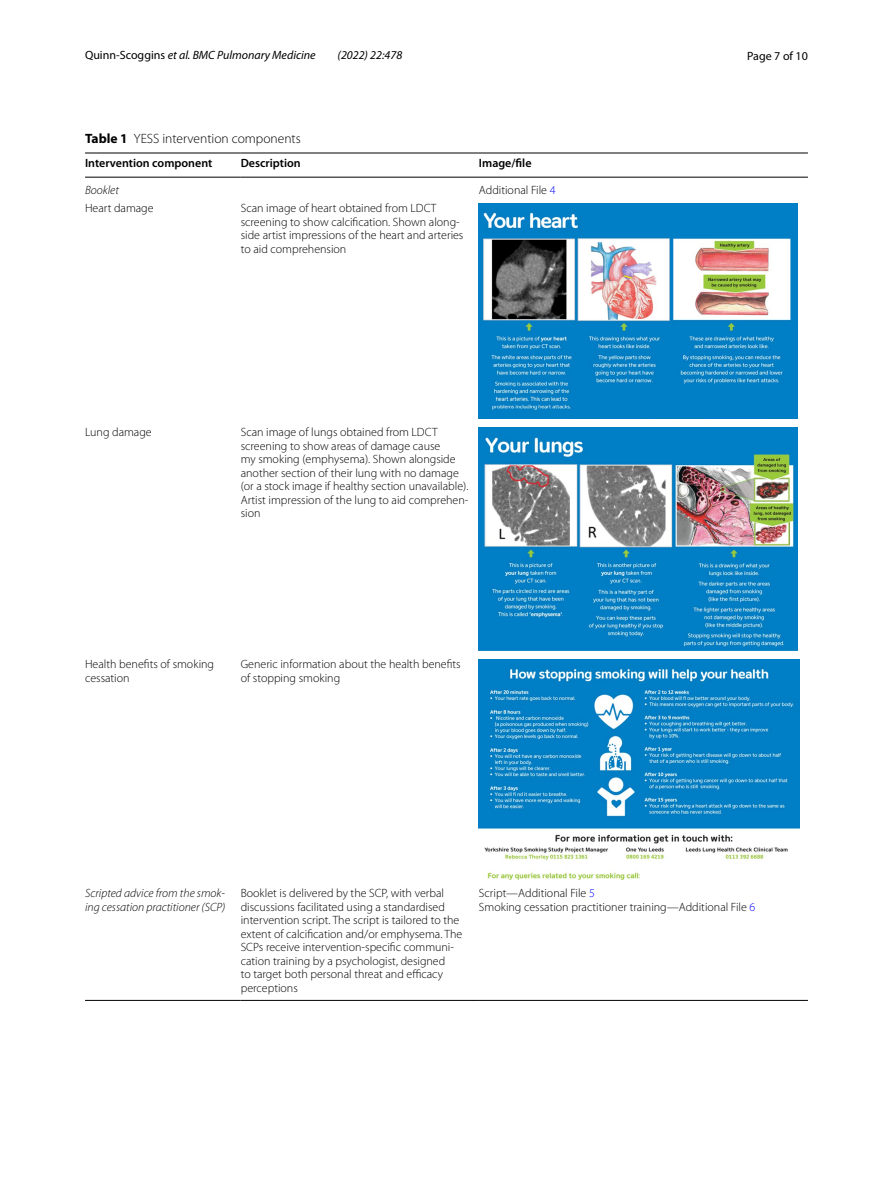
<style>
.page{position:relative;width:893px;height:1187px;background:#fff}
.page>*{position:absolute;margin:0;border:0;box-sizing:border-box;transform-origin:0 0}
.t1{font:300 13.5px "Myriad Pro";color:#000}
.t2{font:300 12px/13.5px "Myriad Pro";color:#000}
.t3{font:italic 300 12px/13.5px "Myriad Pro";color:#000}
.t4{font:italic 12px "Myriad Pro";color:#000}
.t5{font:600 12px "Myriad Pro";color:#000}
.t6{font:12px "Myriad Pro";color:#000}
.s1{font-style:normal}
.s2{font-weight:700}
.s3{color:#00f}
</style>
<div class="page">
<hr style="left:85px;top:153px;width:156px;height:1px;background:#000">
<hr style="left:85px;top:177px;width:156px;height:1px;background:#000">
<hr style="left:241px;top:153px;width:238px;height:1px;background:#000">
<hr style="left:241px;top:177px;width:238px;height:1px;background:#000">
<hr style="left:479px;top:153px;width:329px;height:1px;background:#000">
<hr style="left:479px;top:177px;width:329px;height:1px;background:#000">
<hr style="left:85px;top:1000px;width:156px;height:1px;background:#000">
<hr style="left:241px;top:1000px;width:238px;height:1px;background:#000">
<hr style="left:479px;top:1000px;width:329px;height:1px;background:#000">
<img style="left:479px;top:203px;width:318px;height:215px">
<img style="left:479px;top:427px;width:318px;height:223px">
<img style="left:479px;top:659px;width:320px;height:220px">
<p class="t4" style="left:85px;top:48px;width:232px"><span class="s1">Quinn‑Scoggins</span> et al. BMC Pulmonary Medicine</p>
<p class="t4" style="left:338px;top:48px;width:66px">(2022) 22:478</p>
<p class="t6" style="left:747px;top:48px;width:62px">Page 7 of 10</p>
<p class="t1" style="left:85px;top:131px;width:217px"><span class="s2">Table 1</span> YESS intervention components</p>
<p class="t5" style="left:85px;top:156px;width:129px">Intervention component</p>
<p class="t5" style="left:241px;top:156px;width:62px">Description</p>
<p class="t5" style="left:479px;top:156px;width:54px">Image/file</p>
<p class="t3" style="left:85px;top:184px;width:35px">Booklet</p>
<p class="t2" style="left:479px;top:184px;width:78px">Additional File <span class="s3">4</span></p>
<p class="t2" style="left:85px;top:202px;width:70px">Heart damage</p>
<p class="t2" style="left:241px;top:202px;width:224px">Scan image of heart obtained from LDCT screening to show calcification. Shown along‑ side artist impressions of the heart and arteries to aid comprehension</p>
<p class="t2" style="left:85px;top:425px;width:68px">Lung damage</p>
<p class="t2" style="left:241px;top:425px;width:229px">Scan image of lungs obtained from LDCT screening to show areas of damage cause<br>my smoking (emphysema). Shown alongside another section of their lung with no damage (or a stock image if healthy section unavailable).<br>Artist impression of the lung to aid comprehen‑ sion</p>
<p class="t2" style="left:85px;top:657px;width:131px">Health benefits of smoking cessation</p>
<p class="t2" style="left:241px;top:657px;width:222px">Generic information about the health benefits of stopping smoking</p>
<p class="t3" style="left:85px;top:886px;width:142px">Scripted advice from the smok&shy;ing cessation practitioner (SCP)</p>
<p class="t2" style="left:241px;top:886px;width:223px">Booklet is delivered by the SCP, with verbal discussions facilitated using a standardised intervention script. The script is tailored to the extent of calcification and/or emphysema. The SCPs receive intervention-specific communi‑ cation training by a psychologist, designed<br>to target both personal threat and efficacy perceptions</p>
<p class="t2" style="left:479px;top:886px;width:278px">Script—Additional File <span class="s3">5<br></span>Smoking cessation practitioner training—Additional File <span class="s3">6</span></p>
</div>
